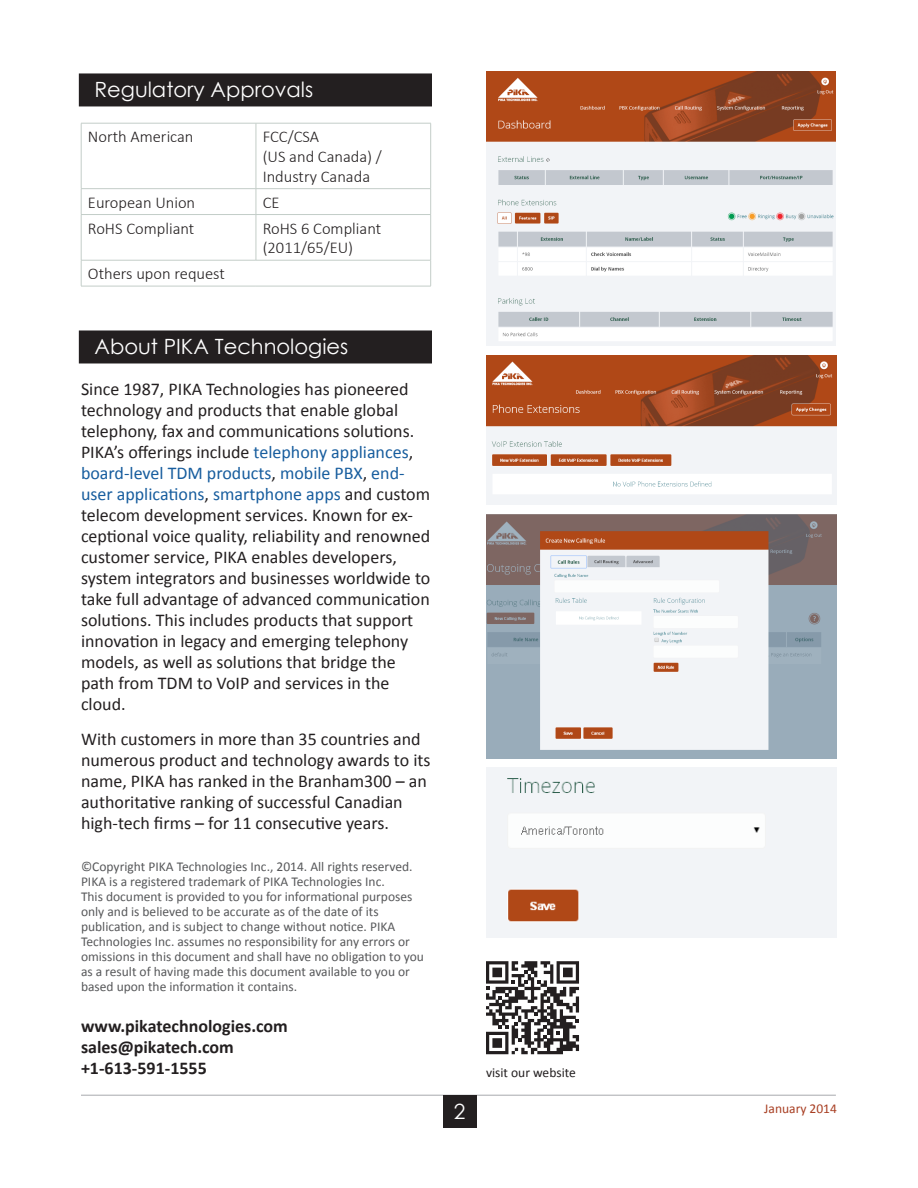
<style>
.page{position:relative;width:918px;height:1188px;background:#fff}
.page>*{position:absolute;margin:0;border:0;box-sizing:border-box;transform-origin:0 0}
.sub_title{font:21px "Century Gothic";color:#fff}
.body_text{font:18px/21px "Calibri";color:#231f20}
.body_text-2{font:700 18px/21px "Calibri";color:#231f20}
.t1{font:300 16.5px/19.8px "Calibri";color:#231f20}
.boilerplate{font:13.5px/15px "Calibri";color:#57585a}
.body_text-3{font:13.5px "Calibri";color:#231f20}
.body_text-4{font:13.5px "Calibri";color:#a83f23}
.s1{color:#175d9e}
</style>
<div class="page">
<hr style="left:81px;top:1095px;width:755px;height:1px;background:#a8a9ad">
<div style="left:443px;top:1095px;width:34px;height:33px;background:#231f20"></div>
<svg style="left:486px;top:961px;width:93px;height:93px"></svg>
<div style="left:79px;top:73px;width:353px;height:33px;background:#231f20"></div>
<div style="left:79px;top:330px;width:353px;height:33px;background:#231f20"></div>
<hr style="left:81px;top:123px;width:175px;height:1px;background:#c3cdc8">
<hr style="left:81px;top:123px;width:1px;height:65px;background:#c3cdc8">
<hr style="left:256px;top:123px;width:175px;height:1px;background:#c3cdc8">
<hr style="left:256px;top:123px;width:1px;height:65px;background:#c3cdc8">
<hr style="left:430px;top:123px;width:1px;height:65px;background:#c3cdc8">
<hr style="left:81px;top:188px;width:175px;height:1px;background:#c3cdc8">
<svg style="left:81px;top:189px;width:1px;height:25px"></svg>
<hr style="left:256px;top:188px;width:175px;height:1px;background:#c3cdc8">
<svg style="left:256px;top:189px;width:1px;height:25px"></svg>
<svg style="left:430px;top:189px;width:1px;height:25px"></svg>
<hr style="left:81px;top:214px;width:175px;height:1px;background:#c3cdc8">
<hr style="left:81px;top:215px;width:1px;height:45px;background:#c3cdc8">
<hr style="left:256px;top:214px;width:175px;height:1px;background:#c3cdc8">
<hr style="left:256px;top:215px;width:1px;height:45px;background:#c3cdc8">
<hr style="left:430px;top:215px;width:1px;height:45px;background:#c3cdc8">
<hr style="left:81px;top:260px;width:175px;height:1px;background:#c3cdc8">
<svg style="left:81px;top:261px;width:1px;height:25px"></svg>
<hr style="left:256px;top:260px;width:175px;height:1px;background:#c3cdc8">
<svg style="left:430px;top:260px;width:1px;height:26px"></svg>
<hr style="left:81px;top:286px;width:175px;height:1px;background:#c3cdc8">
<hr style="left:256px;top:286px;width:175px;height:1px;background:#c3cdc8">
<img style="left:486px;top:768px;width:351px;height:170px">
<img style="left:486px;top:72px;width:350px;height:273px">
<img style="left:486px;top:356px;width:351px;height:149px">
<img style="left:486px;top:514px;width:351px;height:245px">
<p class="sub_title" style="left:94px;top:74px;width:220px">Regulatory Approvals</p>
<p class="t1" style="left:88px;top:127px;width:107px">North American</p>
<p class="t1" style="left:263px;top:127px;width:121px">FCC/CSA<br>(US and Canada) /<br>Industry Canada</p>
<p class="t1" style="left:88px;top:192px;width:109px">European Union</p>
<p class="t1" style="left:263px;top:192px;width:18px">CE</p>
<p class="t1" style="left:88px;top:218px;width:108px">RoHS Compliant</p>
<p class="t1" style="left:263px;top:218px;width:120px">RoHS 6 Compliant (2011/65/EU)</p>
<p class="t1" style="left:88px;top:264px;width:138px">Others upon request</p>
<p class="sub_title" style="left:94px;top:332px;width:255px">About PIKA Technologies</p>
<p class="body_text" style="left:81px;top:379px;width:351px">Since 1987, PIKA Technologies has pioneered technology and products that enable global telephony, fax and communications solutions.<br>PIKA’s offerings include <span class="s1">telephony appliances</span>, <span class="s1">board-level TDM products</span>, <span class="s1">mobile PBX</span>, <span class="s1">end&shy;user applications</span>, <span class="s1">smartphone apps</span> and custom telecom development services. Known for ex&shy;ceptional voice quality, reliability and renowned customer service, PIKA enables developers, system integrators and businesses worldwide to take full advantage of advanced communication solutions. This includes products that support innovation in legacy and emerging telephony models, as well as solutions that bridge the path from TDM to VoIP and services in the cloud.</p>
<p class="body_text" style="left:81px;top:728px;width:351px">With customers in more than 35 countries and numerous product and technology awards to its name, PIKA has ranked in the Branham300 – an authoritative ranking of successful Canadian high-tech firms – for 11 consecutive years.</p>
<p class="boilerplate" style="left:81px;top:859px;width:333px">©Copyright PIKA Technologies Inc., 2014. All rights reserved.<br>PIKA is a registered trademark of PIKA Technologies Inc.</p>
<p class="boilerplate" style="left:81px;top:889px;width:345px">This document is provided to you for informational purposes only and is believed to be accurate as of the date of its publication, and is subject to change without notice. PIKA Technologies Inc. assumes no responsibility for any errors or omissions in this document and shall have no obligation to you as a result of having made this document available to you or based upon the information it contains.</p>
<p class="body_text-2" style="left:81px;top:1015px;width:208px">www.pikatechnologies.com sales@pikatech.com +1-613-591-1555</p>
<p class="body_text-3" style="left:486px;top:1064px;width:91px">visit our website</p>
<p class="sub_title" style="left:454px;top:1097px;width:13px">2</p>
<p class="body_text-4" style="left:764px;top:1100px;width:74px">January 2014</p>
</div>
